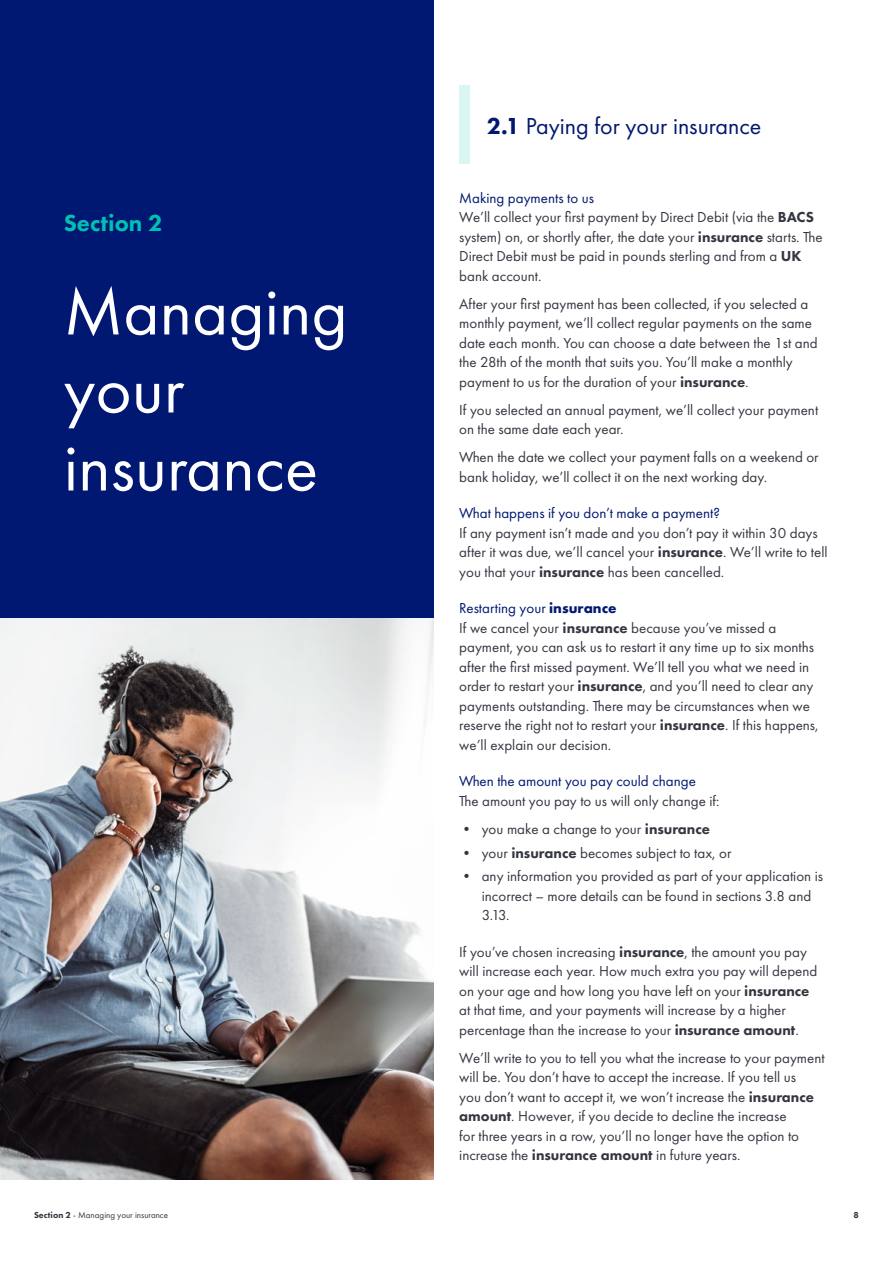
<style>
.page{position:relative;width:893px;height:1263px;background:#fff}
.page>*{position:absolute;margin:0;border:0;box-sizing:border-box;transform-origin:0 0}
.H_Section{font:69px/78px "Futura PT";color:#fff}
.t1{font:24px "Futura PT";color:#001871}
.t2{font:800 24px "Futura PT";color:#00bfb3}
.Body{font:15px/19.5px "Futura PT";color:#343741}
.t3{font:15px "Futura PT";color:#001871}
.t4{font:9px "Futura PT";color:#343741}
.t5{font:800 9px "Futura PT";color:#343741}
.s1{font-weight:800}
.s2{font-weight:700}
</style>
<div class="page">
<div style="left:459px;top:85px;width:11px;height:79px;background:#d9f5f4"></div>
<div style="left:0;top:0;width:434px;height:619px;background:#001871"></div>
<img style="left:0;top:619px;width:434px;height:560px">
<h1 class="t2" style="left:64px;top:208px;width:100px">Section 2</h1>
<p class="H_Section" style="left:64px;top:272px;width:285px">Managing your insurance</p>
<h1 class="t1" style="left:487px;top:111px;width:276px"><span class="s1">2.1</span> Paying for your insurance</h1>
<h3 class="t3" style="left:459px;top:189px;width:136px">Making payments to us</h3>
<p class="Body" style="left:459px;top:207px;width:365px">We’ll collect your first payment by Direct Debit (via the <span class="s1">BACS </span>system) on, or shortly after, the date your <span class="s1">insurance</span> starts. The Direct Debit must be paid in pounds sterling and from a <span class="s1">UK </span>bank account.</p>
<p class="Body" style="left:459px;top:294px;width:360px">After your first payment has been collected, if you selected a monthly payment, we’ll collect regular payments on the same date each month. You can choose a date between the 1st and the 28th of the month that suits you. You’ll make a monthly payment to us for the duration of your <span class="s1">insurance</span>.</p>
<p class="Body" style="left:459px;top:400px;width:360px">If you selected an annual payment, we’ll collect your payment on the same date each year.</p>
<p class="Body" style="left:459px;top:447px;width:361px">When the date we collect your payment falls on a weekend or bank holiday, we’ll collect it on the next working day.</p>
<h3 class="t3" style="left:459px;top:504px;width:262px">What happens if you don’t make a payment?</h3>
<p class="Body" style="left:459px;top:523px;width:370px">If any payment isn’t made and you don’t pay it within 30 days after it was due, we’ll cancel your <span class="s1">insurance</span>. We’ll write to tell you that your <span class="s1">insurance</span> has been cancelled.</p>
<h3 class="t3" style="left:459px;top:599px;width:159px">Restarting your <span class="s2">insurance</span></h3>
<p class="Body" style="left:459px;top:618px;width:361px">If we cancel your <span class="s1">insurance</span> because you’ve missed a payment, you can ask us to restart it any time up to six months after the first missed payment. We’ll tell you what we need in order to restart your <span class="s1">insurance</span>, and you’ll need to clear any payments outstanding. There may be circumstances when we reserve the right not to restart your <span class="s1">insurance</span>. If this happens, we’ll explain our decision.</p>
<h3 class="t3" style="left:459px;top:772px;width:238px">When the amount you pay could change</h3>
<p class="Body" style="left:459px;top:791px;width:262px">The amount you pay to us will only change if:</p>
<p class="Body" style="left:459px;top:819px;width:252px">• you make a change to your <span class="s1">insurance</span></p>
<p class="Body" style="left:459px;top:843px;width:274px">• your <span class="s1">insurance</span> becomes subject to tax, or</p>
<p class="Body" style="left:482px;top:866px;width:343px;text-indent:-22px">• any information you provided as part of your application is incorrect – more details can be found in sections 3.8 and<br>3.13.</p>
<p class="Body" style="left:459px;top:942px;width:360px">If you’ve chosen increasing <span class="s1">insurance</span>, the amount you pay will increase each year. How much extra you pay will depend on your age and how long you have left on your <span class="s1">insurance </span>at that time, and your payments will increase by a higher percentage than the increase to your <span class="s1">insurance amount</span>.</p>
<p class="Body" style="left:459px;top:1048px;width:367px">We’ll write to you to tell you what the increase to your payment will be. You don’t have to accept the increase. If you tell us<br>you don’t want to accept it, we won’t increase the <span class="s1">insurance amount</span>. However, if you decide to decline the increase<br>for three years in a row, you’ll no longer have the option to increase the <span class="s1">insurance amount</span> in future years.</p>
<p class="t4" style="left:34px;top:1209px;width:136px"><span class="s1">Section 2</span> - Managing your insurance</p>
<p class="t5" style="left:853px;top:1209px;width:7px">8</p>
</div>
